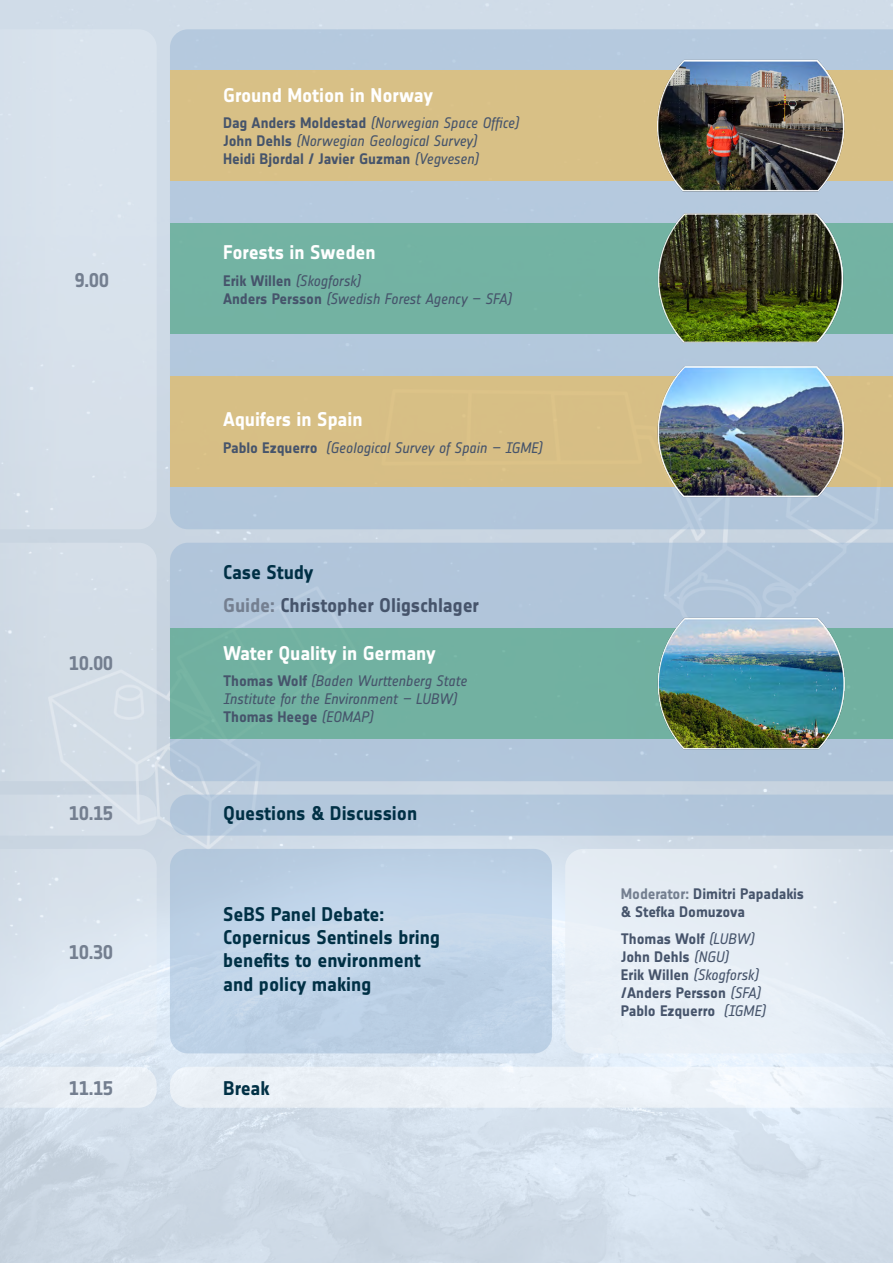
<style>
.page{position:relative;width:893px;height:1263px;background:#fff}
.page>*{position:absolute;margin:0;border:0;box-sizing:border-box;transform-origin:0 0}
.t1{font:700 19.5px/23.4px "Notes Esa";letter-spacing:-.005em;color:#003045}
.t2{font:700 19.5px "Notes Esa";letter-spacing:-.005em;color:#fff}
.t3{font:700 19.5px/32.2px "Notes Esa";letter-spacing:-.005em;color:#46546b}
.t4{font:700 19.5px "Notes Esa";color:#747f90}
.t5{font:italic 15px/18px "Notes Esa";letter-spacing:-.01em;color:#46546b}
.t6{font:700 15px/18px "Notes Esa";letter-spacing:-.005em;color:#46546b}
.s1{font-weight:700;font-style:normal}
.s2{color:#003045}
.s3{color:#747f90}
.s4{font-weight:400;font-style:italic}
</style>
<div class="page">
<img style="left:0;top:0;width:893px;height:1263px">
<div style="left:170px;top:543px;width:723px;height:238px;background:#b1c5da"></div>
<div style="left:170px;top:29px;width:723px;height:500px;background:#b4c9de"></div>
<div style="left:170px;top:70px;width:723px;height:111px;background:#d8c086"></div>
<div style="left:170px;top:376px;width:723px;height:111px;background:#d7be85"></div>
<div style="left:170px;top:628px;width:723px;height:110px;background:#72b1a1"></div>
<img style="left:645px;top:55px;width:218px;height:141px">
<img style="left:621px;top:361px;width:242px;height:141px">
<img style="left:621px;top:613px;width:252px;height:140px">
<div style="left:0;top:543px;width:157px;height:238px;background:#d3dde6"></div>
<div style="left:0;top:29px;width:157px;height:500px;background:#d7e1eb"></div>
<svg style="left:0;top:849px;width:157px;height:204px;background:#dbe5ef"></svg>
<div style="left:170px;top:849px;width:382px;height:204px;background:#bed2e8;border-radius:18px"></div>
<svg style="left:565px;top:849px;width:328px;height:204px;background:#e3ebf3"></svg>
<div style="left:0;top:794px;width:157px;height:42px;background:#d4dee8"></div>
<svg style="left:0;top:1067px;width:157px;height:41px;background:#e7edf4"></svg>
<div style="left:170px;top:794px;width:723px;height:42px;background:#b2c7dc"></div>
<div style="left:170px;top:1067px;width:723px;height:41px;background:#ecf2f8"></div>
<div style="left:170px;top:223px;width:723px;height:110px;background:#73b3a3"></div>
<img style="left:621px;top:208px;width:242px;height:140px">
<h1 class="t4" style="left:75px;top:269px;width:36px">9.00</h1>
<h1 class="t4" style="left:69px;top:651px;width:45px">10.00</h1>
<h1 class="t4" style="left:69px;top:802px;width:45px">10.15</h1>
<h1 class="t4" style="left:69px;top:941px;width:45px">10.30</h1>
<h1 class="t4" style="left:69px;top:1077px;width:45px">11.15</h1>
<h1 class="t2" style="left:223px;top:84px;width:212px">Ground Motion in Norway</h1>
<p class="t5" style="left:223px;top:114px;width:297px"><span class="s1">Dag Anders Moldestad</span> (Norwegian Space Office)<br><span class="s1">John Dehls</span> (Norwegian Geological Survey)<br><span class="s1">Heidi Bjordal / Javier Guzman</span> (Vegvesen)</p>
<h1 class="t2" style="left:223px;top:241px;width:154px">Forests in Sweden</h1>
<p class="t5" style="left:223px;top:272px;width:290px"><span class="s1">Erik Willen</span> (Skogforsk)<br><span class="s1">Anders Persson</span> (Swedish Forest Agency – SFA)</p>
<h1 class="t2" style="left:223px;top:408px;width:141px">Aquifers in Spain</h1>
<p class="t5" style="left:223px;top:438px;width:321px"><span class="s1">Pablo Ezquerro</span> (Geological Survey of Spain – IGME)</p>
<h1 class="t3" style="left:223px;top:556px;width:257px"><span class="s2">Case Study<br></span><span class="s3">Guide:</span> Christopher Oligschlager</h1>
<h1 class="t2" style="left:223px;top:642px;width:214px">Water Quality in Germany</h1>
<p class="t5" style="left:223px;top:672px;width:245px"><span class="s1">Thomas Wolf</span> (Baden Wurttenberg State<br>Institute for the Environment – LUBW)<br><span class="s1">Thomas Heege</span> (EOMAP)</p>
<h1 class="t1" style="left:223px;top:801px;width:196px">Questions &amp; Discussion</h1>
<h1 class="t1" style="left:223px;top:902px;width:219px">SeBS Panel Debate:<br>Copernicus Sentinels bring benefits to environment and policy making</h1>
<h1 class="t1" style="left:223px;top:1077px;width:48px">Break</h1>
<p class="t6" style="left:621px;top:884px;width:185px"><span class="s3">Moderator:</span> Dimitri Papadakis &amp; Stefka Domuzova</p>
<p class="t6" style="left:621px;top:929px;width:146px">Thomas Wolf <span class="s4">(LUBW)<br></span>John Dehls <span class="s4">(NGU)<br></span>Erik Willen <span class="s4">(Skogforsk) </span>/Anders Persson <span class="s4">(SFA)<br></span>Pablo Ezquerro <span class="s4">(IGME)</span></p>
</div>
